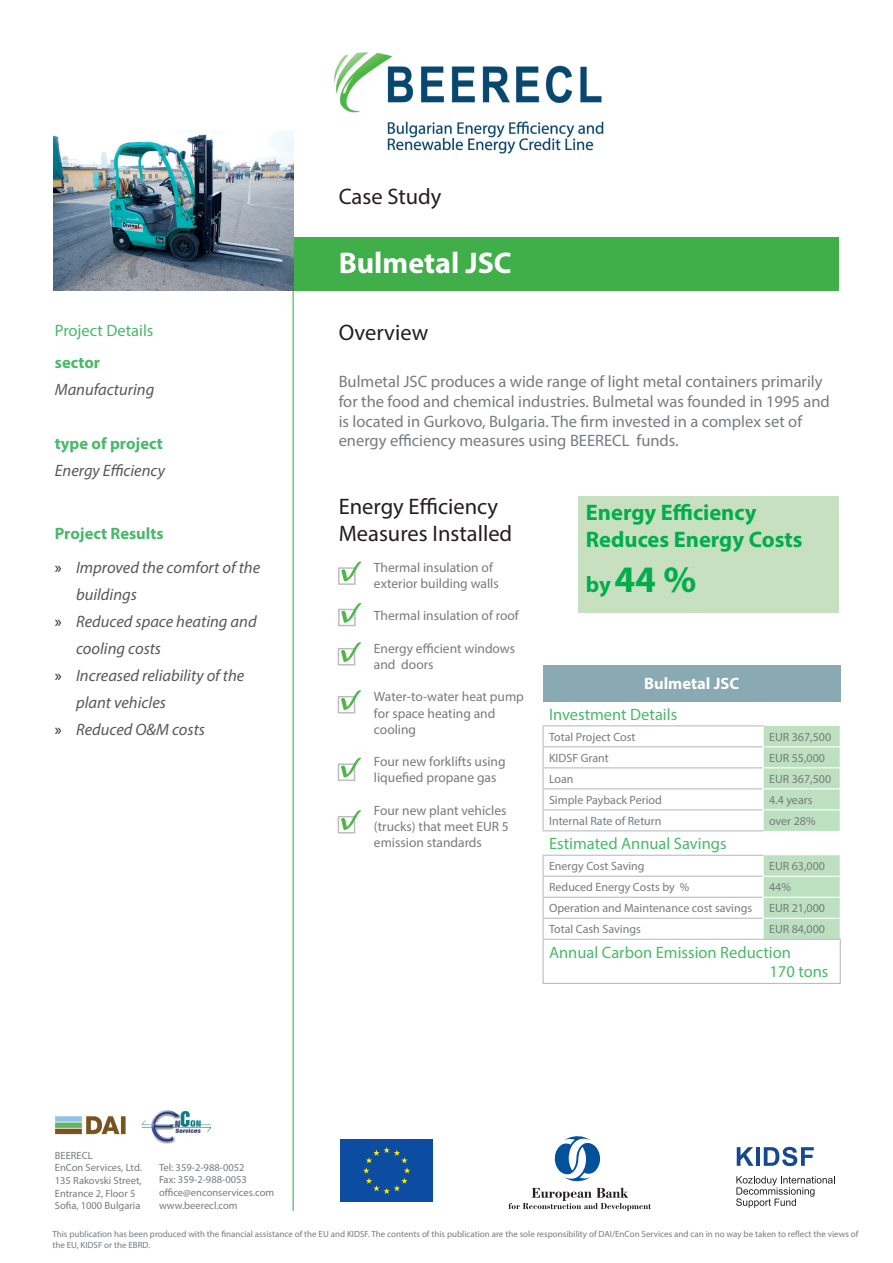
<style>
.page{position:relative;width:893px;height:1263px;background:#fff}
.page>*{position:absolute;margin:0;border:0;box-sizing:border-box;transform-origin:0 0}
.t1{font:700 37.5px "Myriad Pro";color:#03ad4c}
.t2{font:700 30px "Myriad Pro";color:#fff}
.t3{font:22.5px/27px "Myriad Pro";color:#231f20}
.t4{font:700 22.5px "Myriad Pro";color:#03ad4c}
.Paragraph_Style_1{font:16.5px/19.8px "Myriad Pro";color:#787a7d}
.t5{font:italic 16.5px/27px "Myriad Pro";color:#57585a}
.t6{font:16.5px "Myriad Pro";color:#48b969}
.t7{font:700 16.5px "Myriad Pro";color:#48b969}
.t8{font:700 16.5px "Myriad Pro";color:#fff}
.Paragraph_Style_1-2{font:13.5px/16.2px "Myriad Pro";color:#787a7d}
.t9{font:12px "Myriad Pro";color:#787a7d}
.t10{font:10.5px/12.6px "Myriad Pro";color:#787a7d}
.t11{font:9px/10.8px "Myriad Pro";color:#787a7d}
.s1{font-style:normal;color:#231f20}
.s2{font-size:22.5px}
</style>
<div class="page">
<hr style="left:293px;top:282px;width:1px;height:929px;background:#3fb655">
<img style="left:334px;top:52px;width:270px;height:101px">
<svg style="left:737px;top:1147px;width:16px;height:19px"></svg>
<hr style="left:756px;top:1147px;width:4px;height:19px;background:#164891">
<svg style="left:764px;top:1147px;width:50px;height:19px"></svg>
<svg style="left:736px;top:1176px;width:99px;height:32px"></svg>
<svg style="left:554px;top:1136px;width:47px;height:46px"></svg>
<svg style="left:508px;top:1188px;width:143px;height:23px"></svg>
<div style="left:340px;top:1139px;width:93px;height:63px;background:#0d4da1"></div>
<svg style="left:363px;top:1147px;width:47px;height:47px"></svg>
<img style="left:55px;top:1110px;width:157px;height:34px">
<div style="left:578px;top:496px;width:260px;height:116px;background:#c7e0bf"></div>
<div style="left:338px;top:567px;width:18px;height:18px;border:2px solid #bcbdc0"></div>
<svg style="left:340px;top:562px;width:21px;height:20px"></svg>
<div style="left:290px;top:237px;width:549px;height:54px;background:#40ae49"></div>
<div style="left:338px;top:609px;width:18px;height:17px;border:2px solid #bcbdc0"></div>
<svg style="left:340px;top:603px;width:21px;height:20px"></svg>
<img style="left:53px;top:130px;width:241px;height:160px">
<div style="left:543px;top:665px;width:297px;height:36px;background:#89a9b3"></div>
<svg style="left:763px;top:726px;width:78px;height:213px;background:#c7e5ca"></svg>
<hr style="left:542px;top:898px;width:2px;height:20px;background:#bcbdc0">
<hr style="left:542px;top:918px;width:220px;height:1px;background:#bcbdc0">
<hr style="left:542px;top:919px;width:2px;height:20px;background:#bcbdc0">
<hr style="left:542px;top:939px;width:221px;height:1px;background:#bcbdc0">
<hr style="left:542px;top:940px;width:2px;height:43px;background:#bcbdc0">
<hr style="left:763px;top:939px;width:78px;height:1px;background:#bcbdc0">
<hr style="left:840px;top:940px;width:1px;height:43px;background:#bcbdc0">
<hr style="left:542px;top:983px;width:221px;height:1px;background:#bcbdc0">
<hr style="left:763px;top:983px;width:78px;height:1px;background:#bcbdc0">
<hr style="left:762px;top:897px;width:2px;height:21px;background:#fff">
<hr style="left:762px;top:918px;width:2px;height:21px;background:#fff">
<hr style="left:542px;top:725px;width:222px;height:1px;background:#bcbdc0">
<hr style="left:542px;top:726px;width:2px;height:20px;background:#bcbdc0">
<hr style="left:762px;top:726px;width:2px;height:21px;background:#fff">
<hr style="left:542px;top:855px;width:222px;height:1px;background:#bcbdc0">
<hr style="left:542px;top:856px;width:2px;height:20px;background:#bcbdc0">
<hr style="left:542px;top:876px;width:220px;height:1px;background:#bcbdc0">
<hr style="left:542px;top:877px;width:2px;height:20px;background:#bcbdc0">
<hr style="left:542px;top:897px;width:220px;height:1px;background:#bcbdc0">
<hr style="left:762px;top:856px;width:2px;height:20px;background:#fff">
<hr style="left:762px;top:876px;width:2px;height:21px;background:#fff">
<hr style="left:542px;top:746px;width:220px;height:1px;background:#bcbdc0">
<hr style="left:542px;top:747px;width:2px;height:20px;background:#bcbdc0">
<hr style="left:542px;top:767px;width:220px;height:1px;background:#bcbdc0">
<hr style="left:542px;top:768px;width:2px;height:20px;background:#bcbdc0">
<hr style="left:542px;top:788px;width:220px;height:1px;background:#bcbdc0">
<hr style="left:542px;top:789px;width:2px;height:20px;background:#bcbdc0">
<hr style="left:542px;top:809px;width:220px;height:1px;background:#bcbdc0">
<hr style="left:542px;top:810px;width:2px;height:20px;background:#bcbdc0">
<hr style="left:542px;top:830px;width:222px;height:1px;background:#bcbdc0">
<hr style="left:762px;top:747px;width:2px;height:21px;background:#fff">
<hr style="left:762px;top:768px;width:2px;height:21px;background:#fff">
<hr style="left:762px;top:789px;width:2px;height:21px;background:#fff">
<hr style="left:762px;top:810px;width:2px;height:20px;background:#fff">
<div style="left:338px;top:816px;width:17px;height:17px;border:2px solid #bcbdc0"></div>
<svg style="left:340px;top:810px;width:21px;height:20px"></svg>
<div style="left:338px;top:763px;width:17px;height:18px;border:2px solid #bcbdc0"></div>
<svg style="left:340px;top:758px;width:21px;height:20px"></svg>
<div style="left:338px;top:696px;width:17px;height:17px;border:2px solid #bcbdc0"></div>
<svg style="left:340px;top:690px;width:21px;height:20px"></svg>
<div style="left:338px;top:648px;width:17px;height:17px;border:2px solid #bcbdc0"></div>
<svg style="left:340px;top:642px;width:21px;height:20px"></svg>
<p class="t3" style="left:339px;top:182px;width:104px">Case Study</p>
<p class="t6" style="left:55px;top:320px;width:100px">Project Details</p>
<p class="t7" style="left:55px;top:352px;width:47px">sector</p>
<p class="t5" style="left:55px;top:376px;width:101px">Manufacturing</p>
<p class="t7" style="left:55px;top:433px;width:110px">type of project</p>
<p class="t5" style="left:55px;top:457px;width:112px">Energy Efficiency</p>
<p class="t7" style="left:55px;top:522px;width:110px">Project Results</p>
<p class="t5" style="left:76px;top:554px;width:186px;text-indent:-21px"><span class="s1">»</span> Improved the comfort of the buildings</p>
<p class="t5" style="left:76px;top:608px;width:182px;text-indent:-21px"><span class="s1">»</span> Reduced space heating and cooling costs</p>
<p class="t5" style="left:76px;top:662px;width:170px;text-indent:-21px"><span class="s1">»</span> Increased reliability of the plant vehicles</p>
<p class="t5" style="left:55px;top:716px;width:152px"><span class="s1">»</span> Reduced O&amp;M costs</p>
<p class="t2" style="left:339px;top:244px;width:175px">Bulmetal JSC</p>
<p class="t3" style="left:339px;top:319px;width:91px">Overview</p>
<p class="Paragraph_Style_1" style="left:339px;top:371px;width:493px">Bulmetal JSC produces a wide range of light metal containers primarily for the food and chemical industries. Bulmetal was founded in 1995 and is located in Gurkovo, Bulgaria. The firm invested in a complex set of energy efficiency measures using BEERECL funds.</p>
<p class="t3" style="left:339px;top:492px;width:175px">Energy Efficiency<br>Measures Installed</p>
<p class="t4" style="left:586px;top:498px;width:172px">Energy Efficiency</p>
<p class="t4" style="left:586px;top:525px;width:218px">Reduces Energy Costs</p>
<p class="t1" style="left:586px;top:555px;width:112px"><span class="s2">by</span>44 %</p>
<p class="Paragraph_Style_1-2" style="left:374px;top:559px;width:126px">Thermal insulation of exterior building walls</p>
<p class="Paragraph_Style_1-2" style="left:374px;top:607px;width:146px">Thermal insulation of roof</p>
<p class="Paragraph_Style_1-2" style="left:374px;top:640px;width:143px">Energy efficient windows</p>
<p class="Paragraph_Style_1-2" style="left:374px;top:656px;width:61px">and doors</p>
<p class="Paragraph_Style_1-2" style="left:374px;top:688px;width:152px">Water-to-water heat pump for space heating and cooling</p>
<p class="Paragraph_Style_1-2" style="left:374px;top:753px;width:133px">Four new forklifts using liquefied propane gas</p>
<p class="Paragraph_Style_1-2" style="left:374px;top:802px;width:136px">Four new plant vehicles (trucks) that meet EUR 5 emission standards</p>
<p class="t8" style="left:644px;top:673px;width:97px">Bulmetal JSC</p>
<p class="t6" style="left:549px;top:704px;width:130px">Investment Details</p>
<p class="t9" style="left:549px;top:729px;width:88px">Total Project Cost</p>
<p class="t9" style="left:769px;top:729px;width:64px">EUR 367,500</p>
<p class="t9" style="left:549px;top:750px;width:61px">KIDSF Grant</p>
<p class="t9" style="left:769px;top:750px;width:57px">EUR 55,000</p>
<p class="t9" style="left:549px;top:771px;width:26px">Loan</p>
<p class="t9" style="left:769px;top:771px;width:64px">EUR 367,500</p>
<p class="t9" style="left:549px;top:792px;width:114px">Simple Payback Period</p>
<p class="t9" style="left:769px;top:792px;width:45px">4.4 years</p>
<p class="t9" style="left:549px;top:813px;width:114px">Internal Rate of Return</p>
<p class="t9" style="left:769px;top:813px;width:48px">over 28%</p>
<p class="t6" style="left:549px;top:833px;width:179px">Estimated Annual Savings</p>
<p class="t9" style="left:549px;top:859px;width:97px">Energy Cost Saving</p>
<p class="t9" style="left:769px;top:859px;width:57px">EUR 63,000</p>
<p class="t9" style="left:549px;top:880px;width:142px">Reduced Energy Costs by %</p>
<p class="t9" style="left:769px;top:880px;width:23px">44%</p>
<p class="t9" style="left:549px;top:901px;width:205px">Operation and Maintenance cost savings</p>
<p class="t9" style="left:769px;top:901px;width:57px">EUR 21,000</p>
<p class="t9" style="left:549px;top:922px;width:93px">Total Cash Savings</p>
<p class="t9" style="left:769px;top:922px;width:57px">EUR 84,000</p>
<p class="t6" style="left:549px;top:942px;width:243px">Annual Carbon Emission Reduction</p>
<p class="t6" style="left:769px;top:962px;width:60px">170 tons</p>
<p class="t10" style="left:55px;top:1149px;width:39px">BEERECL</p>
<p class="t10" style="left:55px;top:1161px;width:89px">EnCon Services, Ltd.</p>
<p class="t10" style="left:55px;top:1174px;width:88px">135 Rakovski Street,<br>Entrance 2, Floor 5</p>
<p class="t10" style="left:55px;top:1199px;width:87px">Sofia, 1000 Bulgaria</p>
<p class="t10" style="left:159px;top:1161px;width:87px">Tel: 359-2-988-0052</p>
<p class="t10" style="left:159px;top:1173px;width:89px">Fax: 359-2-988-0053</p>
<p class="t10" style="left:159px;top:1186px;width:117px">office@enconservices.com</p>
<p class="t10" style="left:159px;top:1198px;width:80px">www.beerecl.com</p>
<p class="t11" style="left:52px;top:1229px;width:807px">This publication has been produced with the financial assistance of the EU and KIDSF. The contents of this publication are the sole responsibility of DAI/EnCon Services and can in no way be taken to reflect the views of the EU, KIDSF or the EBRD.</p>
</div>
